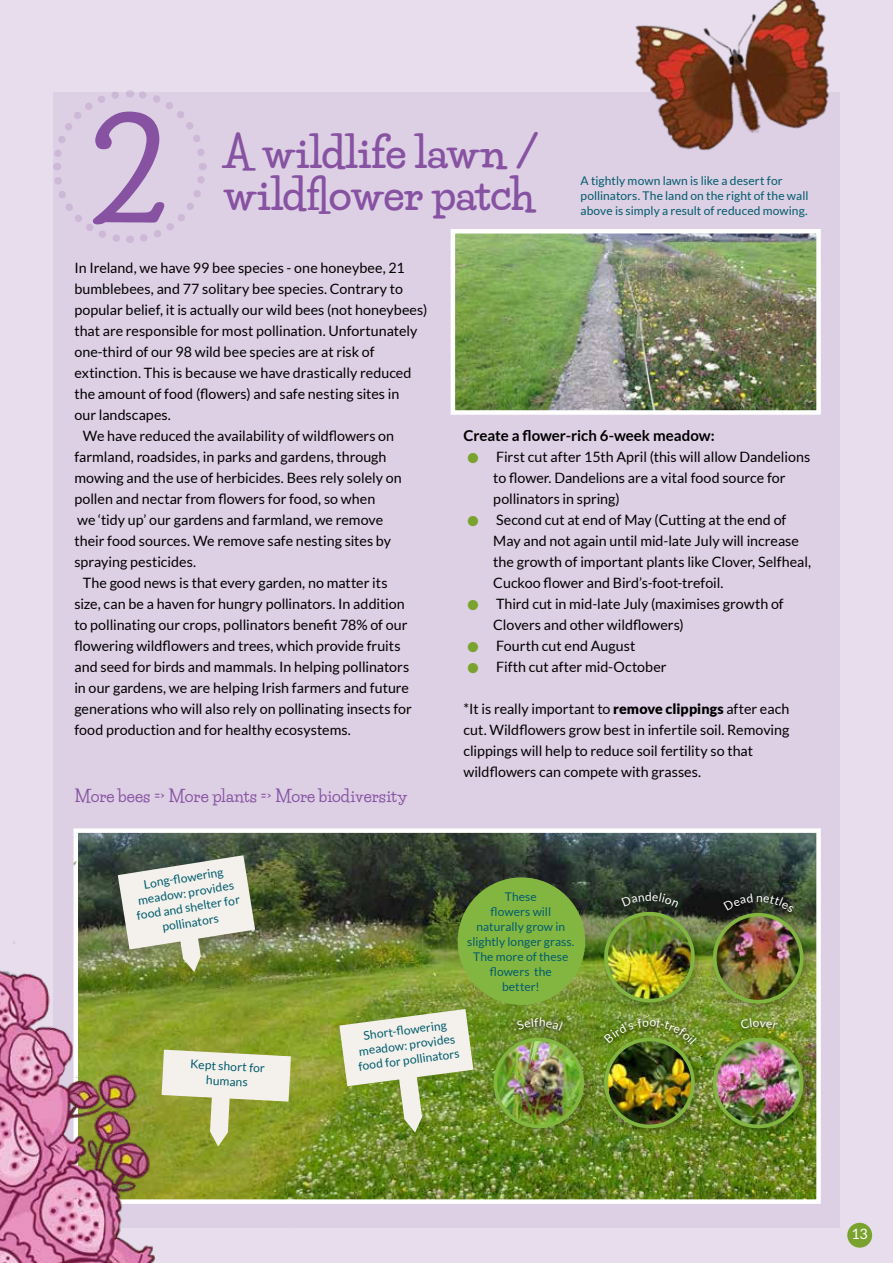
<style>
.page{position:relative;width:893px;height:1263px;background:#e7ddec}
.page>*{position:absolute;margin:0;border:0;box-sizing:border-box;transform-origin:0 0}
.t1{font:800 133.5px "Life Savers";color:#8652a1}
.t2{font:800 42px/42px "Life Savers";color:#8652a1}
.t3{font:700 16.5px "Life Savers";letter-spacing:.005em;color:#8652a1}
.t4{font:700 15px "Lato";letter-spacing:-.005em;color:#000}
.t5{font:14.25px/21px "Lato";color:#000}
.t6{font:14.25px "Lato";color:#fff}
.t7{font:12px/15px "Lato";letter-spacing:.005em;color:#005c6c;text-align:center}
.s1{font-weight:900}
</style>
<div class="page">
<div style="left:53px;top:92px;width:786px;height:1135px;background:#ddcfe4"></div>
<img style="left:79px;top:833px;width:737px;height:366px">
<div style="left:74px;top:828px;width:747px;height:376px;border:4px solid #fff"></div>
<img style="left:0;top:861px;width:298px;height:402px">
<svg style="left:118px;top:855px;width:137px;height:117px;background:#bfc2ae"></svg>
<svg style="left:339px;top:1009px;width:134px;height:123px;background:#b5c28e"></svg>
<svg style="left:162px;top:1050px;width:129px;height:96px;background:#c2c88f"></svg>
<div style="left:458px;top:877px;width:127px;height:128px;background:#83b641;border-radius:50%"></div>
<svg style="left:53px;top:90px;width:154px;height:153px"></svg>
<img style="left:456px;top:234px;width:360px;height:176px">
<div style="left:451px;top:229px;width:370px;height:186px;border:4px solid #fff"></div>
<div style="left:599px;top:906px;width:107px;height:108px;background:#000;opacity:.25"></div>
<img style="left:606px;top:914px;width:87px;height:86px">
<div style="left:604px;top:912px;width:91px;height:90px;border:4px solid #83b641;border-radius:50%"></div>
<div style="left:707px;top:907px;width:108px;height:108px;background:#000;opacity:.25"></div>
<img style="left:715px;top:915px;width:87px;height:87px;border-radius:43px">
<div style="left:713px;top:913px;width:90px;height:90px;border:4px solid #83b641;border-radius:50%"></div>
<div style="left:488px;top:1032px;width:107px;height:108px;background:#000;opacity:.25"></div>
<img style="left:495px;top:1039px;width:87px;height:87px;border-radius:43px">
<div style="left:493px;top:1038px;width:91px;height:90px;border:4px solid #83b641;border-radius:50%"></div>
<div style="left:599px;top:1032px;width:107px;height:108px;background:#000;opacity:.25"></div>
<img style="left:606px;top:1039px;width:87px;height:87px;border-radius:43px">
<div style="left:604px;top:1038px;width:91px;height:90px;border:4px solid #83b641;border-radius:50%"></div>
<div style="left:707px;top:1032px;width:108px;height:108px;background:#000;opacity:.25"></div>
<img style="left:715px;top:1039px;width:87px;height:87px;border-radius:43px">
<div style="left:713px;top:1038px;width:90px;height:90px;border:4px solid #83b641;border-radius:50%"></div>
<img style="left:635px;top:0;width:205px;height:189px">
<div style="left:847px;top:1223px;width:25px;height:25px;background:#7aa22e;border-radius:50%"></div>
<div style="left:617px;top:889px;width:65px;height:24px;background:#000;opacity:.75"></div>
<div style="left:720px;top:891px;width:77px;height:26px;background:#000;opacity:.75"></div>
<div style="left:513px;top:1015px;width:54px;height:21px;background:#000;opacity:.75"></div>
<div style="left:600px;top:1016px;width:101px;height:34px;background:#000;opacity:.75"></div>
<div style="left:737px;top:1016px;width:45px;height:19px;background:#000;opacity:.75"></div>
<svg style="left:622px;top:892px;width:57px;height:15px"></svg>
<svg style="left:723px;top:893px;width:71px;height:19px"></svg>
<svg style="left:516px;top:1018px;width:47px;height:12px"></svg>
<svg style="left:604px;top:1018px;width:93px;height:26px;background:#6a8828"></svg>
<svg style="left:740px;top:1018px;width:38px;height:11px"></svg>
<h1 class="t1" style="left:91px;top:93px;width:78px">2</h1>
<h2 class="t2" style="left:223px;top:132px;width:317px">A wildlife lawn / wildflower patch</h2>
<p class="t7" style="left:580px;top:173px;width:229px;text-align:left">A tightly mown lawn is like a desert for pollinators. The land on the right of the wall above is simply a result of reduced mowing.</p>
<p class="t5" style="left:74px;top:257px;width:332px">In Ireland, we have 99 bee species - one honeybee, 21</p>
<p class="t5" style="left:74px;top:278px;width:330px">bumblebees, and 77 solitary bee species. Contrary to</p>
<p class="t5" style="left:74px;top:300px;width:354px">popular belief, it is actually our wild bees (not honeybees)</p>
<p class="t5" style="left:74px;top:321px;width:344px">that are responsible for most pollination. Unfortunately</p>
<p class="t5" style="left:74px;top:342px;width:302px">one-third of our 98 wild bee species are at risk of</p>
<p class="t5" style="left:74px;top:363px;width:339px">extinction. This is because we have drastically reduced</p>
<p class="t5" style="left:74px;top:384px;width:326px">the amount of food (flowers) and safe nesting sites in</p>
<p class="t5" style="left:74px;top:405px;width:98px">our landscapes.</p>
<p class="t5" style="left:83px;top:426px;width:313px">We have reduced the availability of wildflowers on</p>
<p class="t5" style="left:74px;top:447px;width:314px">farmland, roadsides, in parks and gardens, through</p>
<p class="t5" style="left:74px;top:468px;width:329px">mowing and the use of herbicides. Bees rely solely on</p>
<p class="t5" style="left:74px;top:489px;width:302px">pollen and nectar from flowers for food, so when</p>
<p class="t5" style="left:77px;top:510px;width:308px">we ‘tidy up’ our gardens and farmland, we remove</p>
<p class="t5" style="left:74px;top:531px;width:318px">their food sources. We remove safe nesting sites by</p>
<p class="t5" style="left:74px;top:552px;width:123px">spraying pesticides.</p>
<p class="t5" style="left:83px;top:573px;width:306px">The good news is that every garden, no matter its</p>
<p class="t5" style="left:74px;top:594px;width:332px">size, can be a haven for hungry pollinators. In addition</p>
<p class="t5" style="left:74px;top:615px;width:335px">to pollinating our crops, pollinators benefit 78% of our</p>
<p class="t5" style="left:74px;top:636px;width:328px">flowering wildflowers and trees, which provide fruits</p>
<p class="t5" style="left:74px;top:657px;width:336px">and seed for birds and mammals. In helping pollinators</p>
<p class="t5" style="left:74px;top:678px;width:336px">in our gardens, we are helping Irish farmers and future</p>
<p class="t5" style="left:74px;top:699px;width:339px">generations who will also rely on pollinating insects for</p>
<p class="t5" style="left:74px;top:720px;width:278px">food production and for healthy ecosystems.</p>
<p class="t3" style="left:74px;top:786px;width:334px">More bees =&gt; More plants =&gt; More biodiversity</p>
<p class="t7" style="left:131px;top:878px;width:106px;rotate:-9deg">Long-fl owering meadow: provides food and shelter for pollinators</p>
<p class="t4" style="left:463px;top:427px;width:253px">Create a flower-rich 6-week meadow:</p>
<p class="t5" style="left:493px;top:446px;width:319px">First cut after 15th April (this will allow Dandelions to flower. Dandelions are a vital food source for pollinators in spring)<br>Second cut at end of May (Cutting at the end of May and not again until mid-late July will increase the growth of important plants like Clover, Selfheal, Cuckoo flower and Bird’s-foot-trefoil.<br>Third cut in mid-late July (maximises growth of Clovers and other wildflowers)<br>Fourth cut end August<br>Fifth cut after mid-October</p>
<p class="t5" style="left:463px;top:698px;width:327px">*It is really important to <span class="s1">remove clippings</span> after each cut. Wildflowers grow best in infertile soil. Removing clippings will help to reduce soil fertility so that wildflowers can compete with grasses.</p>
<p class="t7" style="left:467px;top:889px;width:109px">These<br>flowers will naturally grow in slightly longer grass.<br>The more of these flowers the<br>better!</p>
<p class="t7" style="left:356px;top:1028px;width:99px;rotate:-7deg">Short-fl owering meadow: provides</p>
<p class="t7" style="left:191px;top:1056px;width:76px;rotate:3deg">Kept short for</p>
<p class="t7" style="left:357px;top:1058px;width:103px;rotate:-7deg">food for pollinators</p>
<p class="t7" style="left:207px;top:1072px;width:43px;rotate:3deg">humans</p>
<p class="t6" style="left:851px;top:1226px;width:18px">13</p>
</div>
